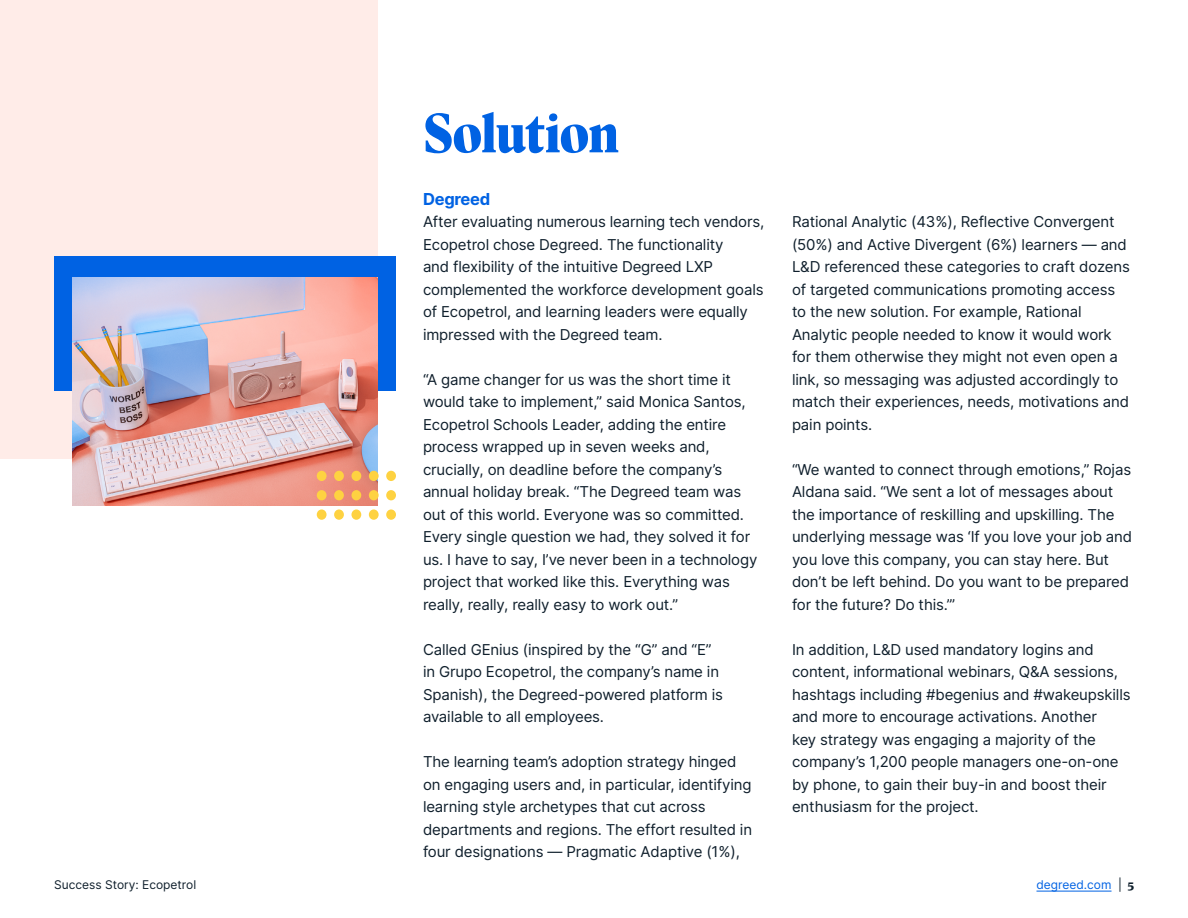
<style>
.page{position:relative;width:1188px;height:918px;background:#fff}
.page>*{position:absolute;margin:0;border:0;box-sizing:border-box;transform-origin:0 0}
.t1{font:800 55.5px "Antonia H1";letter-spacing:-.015em;color:#0062e3}
.t2{font:700 16.5px "Inter";letter-spacing:-.015em;color:#0062e3}
.t3{font:15px/22.5px "Inter";letter-spacing:-.01em;color:#0f1f2c}
.t4{font:12px "Inter";color:#0f1f2c}
.t5{font:12px "Inter";color:#0062e3}
.s1{color:#0f1f2c}
.s2{font-family:"Antonia H3";font-weight:800;color:#0f1f2c}
</style>
<div class="page">
<div style="left:0;top:0;width:377px;height:459px;background:#ffece8"></div>
<div style="left:54px;top:256px;width:342px;height:135px;background:#0062e3"></div>
<img style="left:72px;top:277px;width:305px;height:229px">
<div style="left:386px;top:509px;width:10px;height:11px;background:#fed241;border-radius:50%"></div>
<div style="left:386px;top:490px;width:10px;height:10px;background:#fed241;border-radius:50%"></div>
<div style="left:386px;top:471px;width:10px;height:10px;background:#fed241;border-radius:50%"></div>
<div style="left:369px;top:509px;width:10px;height:11px;background:#fed241;border-radius:50%"></div>
<div style="left:369px;top:490px;width:10px;height:10px;background:#fed241;border-radius:50%"></div>
<div style="left:369px;top:471px;width:10px;height:10px;background:#fed241;border-radius:50%"></div>
<div style="left:351px;top:509px;width:10px;height:11px;background:#fed241;border-radius:50%"></div>
<div style="left:351px;top:490px;width:10px;height:10px;background:#fed241;border-radius:50%"></div>
<div style="left:351px;top:471px;width:10px;height:10px;background:#fed241;border-radius:50%"></div>
<div style="left:334px;top:509px;width:10px;height:11px;background:#fed241;border-radius:50%"></div>
<div style="left:334px;top:490px;width:10px;height:10px;background:#fed241;border-radius:50%"></div>
<div style="left:334px;top:471px;width:10px;height:10px;background:#fed241;border-radius:50%"></div>
<div style="left:317px;top:509px;width:10px;height:11px;background:#fed241;border-radius:50%"></div>
<div style="left:317px;top:490px;width:10px;height:10px;background:#fed241;border-radius:50%"></div>
<div style="left:317px;top:471px;width:10px;height:10px;background:#fed241;border-radius:50%"></div>
<hr style="left:1036px;top:891px;width:76px;height:1px;background:#0062e3">
<h1 class="t1" style="left:423px;top:101px;width:197px">Solution</h1>
<p class="t2" style="left:423px;top:187px;width:69px">Degreed</p>
<p class="t3" style="left:423px;top:210px;width:343px">After evaluating numerous learning tech vendors, Ecopetrol chose Degreed. The functionality<br>and flexibility of the intuitive Degreed LXP complemented the workforce development goals of Ecopetrol, and learning leaders were equally impressed with the Degreed team.</p>
<p class="t3" style="left:423px;top:368px;width:336px">“A game changer for us was the short time it would take to implement,” said Monica Santos, Ecopetrol Schools Leader, adding the entire process wrapped up in seven weeks and, crucially, on deadline before the company’s annual holiday break. “The Degreed team was out of this world. Everyone was so committed.<br>Every single question we had, they solved it for us. I have to say, I’ve never been in a technology project that worked like this. Everything was really, really, really easy to work out.”</p>
<p class="t3" style="left:423px;top:638px;width:302px">Called GEnius (inspired by the “G” and “E” in Grupo Ecopetrol, the company’s name in Spanish), the Degreed-powered platform is available to all employees.</p>
<p class="t3" style="left:423px;top:750px;width:331px">The learning team’s adoption strategy hinged on engaging users and, in particular, identifying learning style archetypes that cut across departments and regions. The effort resulted in four designations — Pragmatic Adaptive (1%),</p>
<p class="t3" style="left:792px;top:210px;width:339px">Rational Analytic (43%), Reflective Convergent (50%) and Active Divergent (6%) learners — and L&amp;D referenced these categories to craft dozens of targeted communications promoting access to the new solution. For example, Rational Analytic people needed to know it would work for them otherwise they might not even open a link, so messaging was adjusted accordingly to match their experiences, needs, motivations and pain points.</p>
<p class="t3" style="left:792px;top:458px;width:342px">“We wanted to connect through emotions,” Rojas Aldana said. “We sent a lot of messages about the importance of reskilling and upskilling. The underlying message was ‘If you love your job and you love this company, you can stay here. But don’t be left behind. Do you want to be prepared for the future? Do this.’”</p>
<p class="t3" style="left:792px;top:638px;width:340px">In addition, L&amp;D used mandatory logins and content, informational webinars, Q&amp;A sessions, hashtags including #begenius and #wakeupskills and more to encourage activations. Another<br>key strategy was engaging a majority of the company’s 1,200 people managers one-on-one by phone, to gain their buy-in and boost their enthusiasm for the project.</p>
<p class="t4" style="left:54px;top:876px;width:144px">Success Story: Ecopetrol</p>
<p class="t5" style="left:1036px;top:876px;width:99px">degreed.com <span class="s1">|</span> <span class="s2">5</span></p>
</div>
